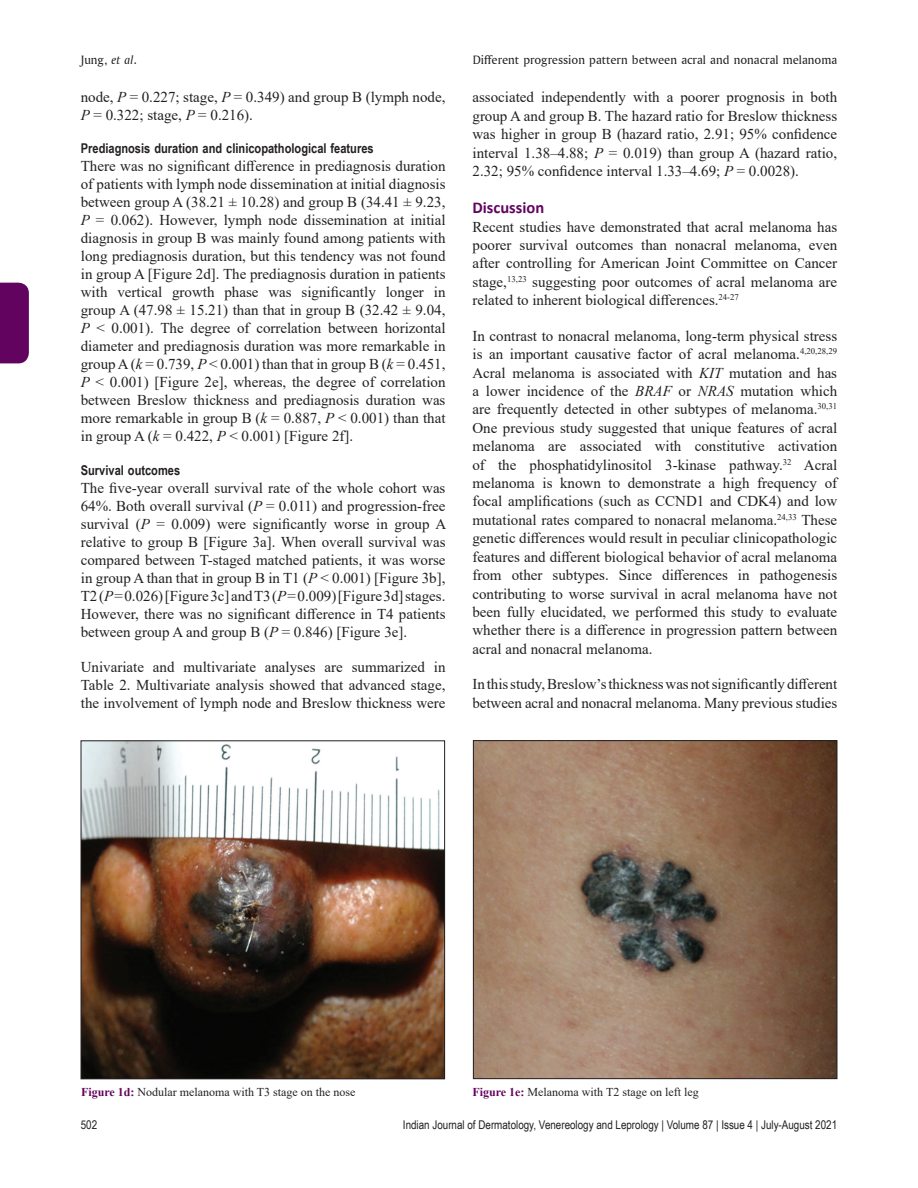
<style>
.page{position:relative;width:918px;height:1188px;background:#fff}
.page>*{position:absolute;margin:0;border:0;box-sizing:border-box;transform-origin:0 0}
.t1{font:700 16.5px "Calibri";color:#630360}
.TX{font:15px/18px "Times New Roman";color:#231f20;text-align:justify}
.t2{font:700 13.5px "Arial Narrow";color:#231f20}
.t3{font:12.75px "Amerigo BT Roman A";color:#231f20}
.t4{font:12px "Arial Narrow";color:#231f20}
.FGC{font:12px "Times New Roman";color:#231f20}
.s1{font-family:"Amerigo BT Italic A"}
.s2{font-style:italic}
.s3{font-weight:700;color:#630360}
</style>
<div class="page">
<div style="left:0;top:283px;width:29px;height:80px;background:#630360"></div>
<img style="left:83px;top:743px;width:360px;height:334px">
<div style="left:81px;top:741px;width:364px;height:338px;border:1px solid #231f20"></div>
<img style="left:475px;top:742px;width:360px;height:335px">
<div style="left:473px;top:740px;width:364px;height:339px;border:1px solid #231f20"></div>
<p class="t3" style="left:81px;top:52px;width:57px">Jung, <span class="s1">et al</span>.</p>
<p class="t3" style="left:473px;top:52px;width:366px">Different progression pattern between acral and nonacral melanoma</p>
<p class="TX" style="left:81px;top:88px;width:366px">node, <span class="s2">P</span> = 0.227; stage, <span class="s2">P</span> = 0.349) and group B (lymph node,<br><span class="s2">P</span> = 0.322; stage, <span class="s2">P</span> = 0.216).</p>
<h2 class="t2" style="left:81px;top:138px;width:294px">Prediagnosis duration and clinicopathological features</h2>
<p class="TX" style="left:81px;top:157px;width:366px">There was no significant difference in prediagnosis duration of patients with lymph node dissemination at initial diagnosis between group A (38.21 ± 10.28) and group B (34.41 ± 9.23, <span class="s2">P</span> = 0.062). However, lymph node dissemination at initial diagnosis in group B was mainly found among patients with long prediagnosis duration, but this tendency was not found in group A [Figure 2d]. The prediagnosis duration in patients with vertical growth phase was significantly longer in group A (47.98 ± 15.21) than that in group B (32.42 ± 9.04, <span class="s2">P</span> &lt; 0.001). The degree of correlation between horizontal diameter and prediagnosis duration was more remarkable in group A(<span class="s2">k</span> = 0.739, <span class="s2">P</span> &lt; 0.001) than that in group B (<span class="s2">k</span> = 0.451, <span class="s2">P</span> &lt; 0.001) [Figure 2e], whereas, the degree of correlation between Breslow thickness and prediagnosis duration was more remarkable in group B (<span class="s2">k</span> = 0.887, <span class="s2">P</span> &lt; 0.001) than that in group A (<span class="s2">k</span> = 0.422, <span class="s2">P</span> &lt; 0.001) [Figure 2f].</p>
<h2 class="t2" style="left:81px;top:460px;width:101px">Survival outcomes</h2>
<p class="TX" style="left:81px;top:478px;width:367px">The five‑year overall survival rate of the whole cohort was 64%. Both overall survival (<span class="s2">P</span> = 0.011) and progression‑free survival (<span class="s2">P</span> = 0.009) were significantly worse in group A relative to group B [Figure 3a]. When overall survival was compared between T‑staged matched patients, it was worse in group A than that in group B in T1 (<span class="s2">P</span> &lt; 0.001) [Figure 3b], T2(<span class="s2">P</span>=0.026)[Figure3c] and T3(<span class="s2">P</span>=0.009)[Figure3d] stages.<br>However, there was no significant difference in T4 patients between group A and group B (<span class="s2">P</span> = 0.846) [Figure 3e].</p>
<p class="TX" style="left:81px;top:657px;width:366px">Univariate and multivariate analyses are summarized in Table 2. Multivariate analysis showed that advanced stage, the involvement of lymph node and Breslow thickness were</p>
<p class="TX" style="left:472px;top:88px;width:366px;line-height:18.5px">associated independently with a poorer prognosis in both group A and group B. The hazard ratio for Breslow thickness was higher in group B (hazard ratio, 2.91; 95% confidence interval 1.38–4.88; <span class="s2">P</span> = 0.019) than group A (hazard ratio, 2.32; 95% confidence interval 1.33–4.69; <span class="s2">P</span> = 0.0028).</p>
<h1 class="t1" style="left:472px;top:196px;width:73px">Discussion</h1>
<p class="TX" style="left:472px;top:217px;width:366px;line-height:18.5px">Recent studies have demonstrated that acral melanoma has poorer survival outcomes than nonacral melanoma, even after controlling for American Joint Committee on Cancer stage,<sup>13,23</sup> suggesting poor outcomes of acral melanoma are related to inherent biological differences.<sup>24‑27</sup></p>
<p class="TX" style="left:472px;top:326px;width:366px;line-height:18.5px">In contrast to nonacral melanoma, long‑term physical stress is an important causative factor of acral melanoma.<sup>4,20,28,29<br></sup>Acral melanoma is associated with <span class="s2">KIT</span> mutation and has a lower incidence of the <span class="s2">BRAF</span> or <span class="s2">NRAS</span> mutation which are frequently detected in other subtypes of melanoma.<sup>30,31<br></sup>One previous study suggested that unique features of acral melanoma are associated with constitutive activation of the phosphatidylinositol 3‑kinase pathway.<sup>32</sup> Acral melanoma is known to demonstrate a high frequency of focal amplifications (such as CCND1 and CDK4) and low mutational rates compared to nonacral melanoma.<sup>24,33</sup> These genetic differences would result in peculiar clinicopathologic features and different biological behavior of acral melanoma from other subtypes. Since differences in pathogenesis contributing to worse survival in acral melanoma have not been fully elucidated, we performed this study to evaluate whether there is a difference in progression pattern between acral and nonacral melanoma.</p>
<p class="TX" style="left:472px;top:675px;width:366px;line-height:18.5px">In this study, Breslow’s thickness was not significantly different between acral and nonacral melanoma. Many previous studies</p>
<p class="FGC" style="left:81px;top:1084px;width:276px"><span class="s3">Figure 1d:</span> Nodular melanoma with T3 stage on the nose</p>
<p class="FGC" style="left:472px;top:1084px;width:228px"><span class="s3">Figure 1e:</span> Melanoma with T2 stage on left leg</p>
<p class="t4" style="left:81px;top:1116px;width:18px">502</p>
<p class="t4" style="left:403px;top:1116px;width:436px">Indian Journal of Dermatology, Venereology and Leprology | Volume 87 | Issue 4 | July-August 2021</p>
</div>
